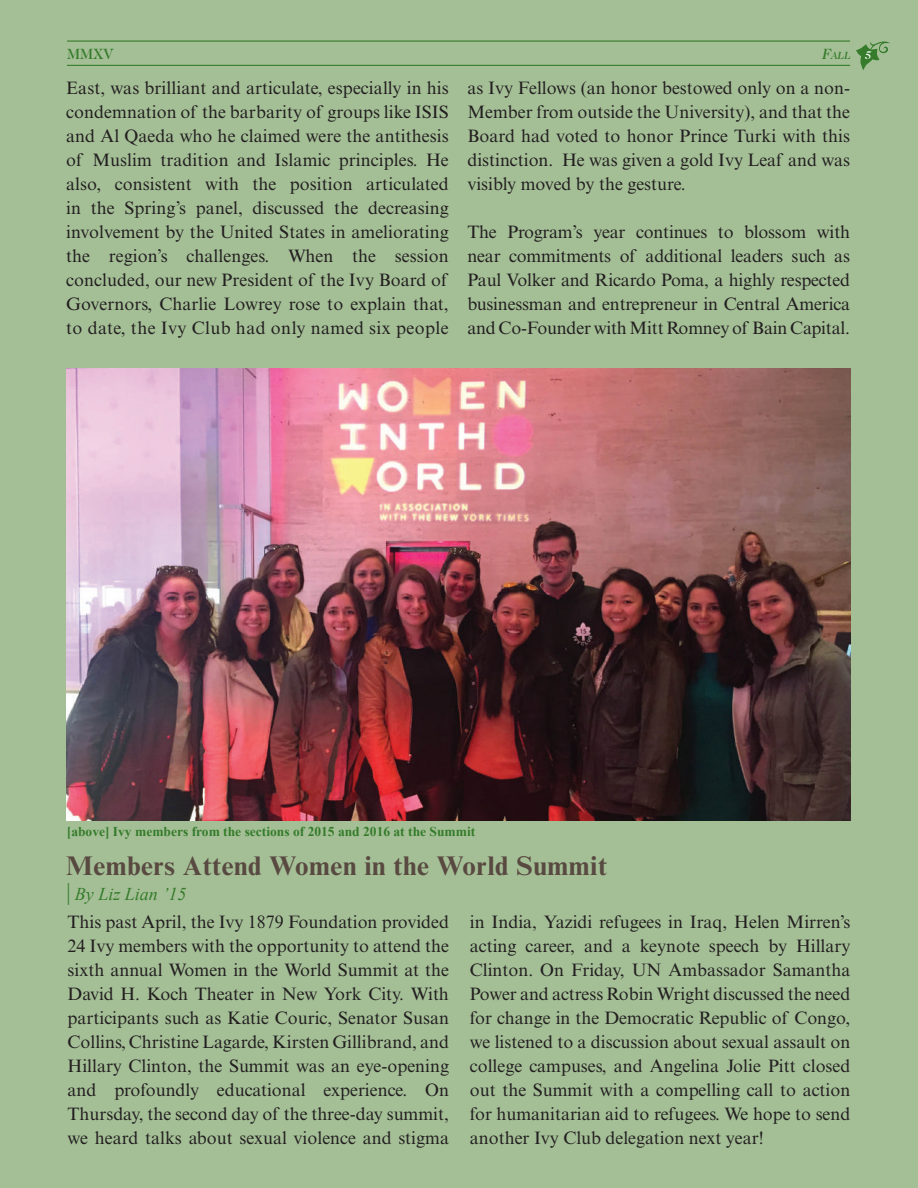
<style>
.page{position:relative;width:918px;height:1188px;background:#a4bf96}
.page>*{position:absolute;margin:0;border:0;box-sizing:border-box;transform-origin:0 0}
.t1{font:700 27px "Times New Roman MT Std";letter-spacing:.02em;color:#594a41}
.t2{font:18px/24px "Times New Roman MT Std";color:#231f20;text-align:justify}
.t3{font:italic 18px "Times New Roman";color:#357b2b}
.t4{font:500 15px "Caslon 224 Std";color:#357b2b}
.t5{font:700 13.5px "Times New Roman";color:#357b2b}
.t6{font:italic 500 11.25px "Caslon 224 Std";color:#fff}
.t7{font:italic 500 10.5px "Caslon 224 Std";color:#357b2b}
.s1{font-size:15px}
.s2{font-style:normal;font-size:24px}
</style>
<div class="page">
<hr style="left:67px;top:40px;width:783px;height:2px;background:#357b2b">
<svg style="left:856px;top:41px;width:34px;height:29px"></svg>
<hr style="left:67px;top:65px;width:783px;height:1px;background:#357b2b">
<img style="left:66px;top:368px;width:784px;height:453px">
<p class="t4" style="left:67px;top:45px;width:48px">MMXV</p>
<p class="t7" style="left:822px;top:49px;width:30px"><span class="s1">F</span>all</p>
<p class="t6" style="left:864px;top:48px;width:8px">5</p>
<p class="t2" style="left:66px;top:76px;width:384px">East, was brilliant and articulate, especially in his condemnation of the barbarity of groups like ISIS and Al Qaeda who he claimed were the antithesis of Muslim tradition and Islamic principles. He also, consistent with the position articulated in the Spring’s panel, discussed the decreasing involvement by the United States in ameliorating the region’s challenges. When the session concluded, our new President of the Ivy Board of Governors, Charlie Lowrey rose to explain that, to date, the Ivy Club had only named six people</p>
<p class="t2" style="left:467px;top:76px;width:384px">as Ivy Fellows (an honor bestowed only on a non-Member from outside the University), and that the Board had voted to honor Prince Turki with this distinction. He was given a gold Ivy Leaf and was visibly moved by the gesture.</p>
<p class="t2" style="left:467px;top:220px;width:384px">The Program’s year continues to blossom with near commitments of additional leaders such as Paul Volker and Ricardo Poma, a highly respected businessman and entrepreneur in Central America and Co-Founder with Mitt Romney of Bain Capital.</p>
<p class="t5" style="left:67px;top:822px;width:410px">[above] Ivy members from the sections of 2015 and 2016 at the Summit</p>
<h1 class="t1" style="left:66px;top:849px;width:542px">Members Attend Women in the World Summit</h1>
<p class="t3" style="left:66px;top:882px;width:122px"><span class="s2">|</span> By Liz Lian ’15</p>
<p class="t2" style="left:68px;top:910px;width:383px">This past April, the Ivy 1879 Foundation provided 24 Ivy members with the opportunity to attend the sixth annual Women in the World Summit at the David H. Koch Theater in New York City. With participants such as Katie Couric, Senator Susan Collins, Christine Lagarde, Kirsten Gillibrand, and Hillary Clinton, the Summit was an eye-opening and profoundly educational experience. On Thursday, the second day of the three-day summit, we heard talks about sexual violence and stigma</p>
<p class="t2" style="left:470px;top:910px;width:382px">in India, Yazidi refugees in Iraq, Helen Mirren’s acting career, and a keynote speech by Hillary Clinton. On Friday, UN Ambassador Samantha Power and actress Robin Wright discussed the need for change in the Democratic Republic of Congo, we listened to a discussion about sexual assault on college campuses, and Angelina Jolie Pitt closed out the Summit with a compelling call to action for humanitarian aid to refugees. We hope to send another Ivy Club delegation next year!</p>
</div>
